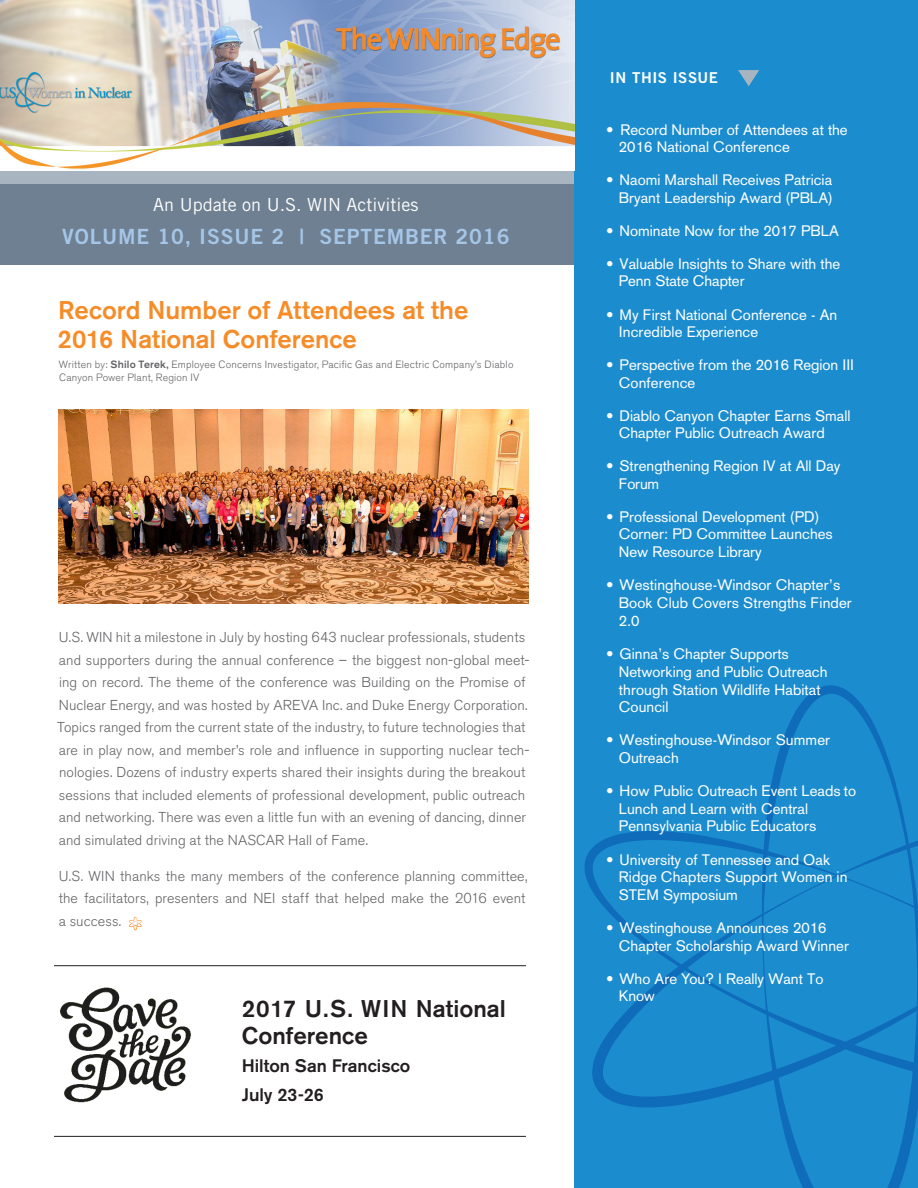
<style>
.page{position:relative;width:918px;height:1188px;background:#fff}
.page>*{position:absolute;margin:0;border:0;box-sizing:border-box;transform-origin:0 0}
.t1{font:500 25.5px/28.5px "Akzidenz Grotesk BE";color:#f68c28}
.t2{font:500 24px/27px "Akzidenz Grotesk BE";color:#231f20}
.t3{font:21px "Trade Gothic Bold Two";letter-spacing:.04em;color:#a6c6e7}
.t4{font:18px "Trade Gothic";color:#fff}
.t5{font:500 18px "Akzidenz Grotesk BE";color:#231f20}
.t6{font:15px/17.4px "Akzidenz Grotesk";color:#fff}
.SECTION_HEADER{font:15px "Trade Gothic Bold Two";letter-spacing:.025em;color:#fff}
.body{font:300 14.25px/22.5px "Akzidenz Grotesk BE";letter-spacing:.005em;color:#636366}
.submited_by{font:300 10.5px/13.5px "Akzidenz Grotesk BE";letter-spacing:.02em;color:#636366}
.s1{font-weight:500}
.s2{font-family:"Arial";font-size:13.5px}
</style>
<div class="page">
<div style="left:0;top:0;width:579px;height:265px;background:#a8b5c1"></div>
<div style="left:0;top:184px;width:576px;height:81px;background:#6e8092"></div>
<div style="left:574px;top:0;width:344px;height:1188px;background:#1b8cce"></div>
<svg style="left:767px;top:685px;width:151px;height:503px"></svg>
<svg style="left:599px;top:814px;width:319px;height:295px"></svg>
<svg style="left:584px;top:831px;width:334px;height:260px"></svg>
<svg style="left:738px;top:70px;width:21px;height:16px"></svg>
<img style="left:58px;top:410px;width:470px;height:193px">
<svg style="left:129px;top:917px;width:13px;height:13px"></svg>
<img style="left:60px;top:987px;width:131px;height:116px">
<hr style="left:54px;top:965px;width:472px;height:1px;background:#231f20">
<hr style="left:54px;top:1136px;width:472px;height:1px;background:#231f20">
<img style="left:0;top:0;width:574px;height:170px">
<p class="t4" style="left:153px;top:194px;width:267px">An Update on U.S. WIN Activities</p>
<p class="t3" style="left:62px;top:224px;width:449px">VOLUME 10, ISSUE 2 | SEPTEMBER 2016</p>
<p class="t1" style="left:58px;top:296px;width:412px">Record Number of Attendees at the<br>2016 National Conference</p>
<p class="submited_by" style="left:59px;top:357px;width:456px">Written by: <span class="s1">Shilo Terek,</span> Employee Concerns Investigator, Pacific Gas and Electric Company’s Diablo<br>Canyon Power Plant, Region IV</p>
<p class="body" style="left:57px;top:627px;width:474px">U.S. WIN hit a milestone in July by hosting 643 nuclear professionals, students and supporters during the annual conference – the biggest non-global meet&shy;ing on record. The theme of the conference was Building on the Promise of Nuclear Energy, and was hosted by AREVA Inc. and Duke Energy Corporation.<br>Topics ranged from the current state of the industry, to future technologies that are in play now, and member’s role and influence in supporting nuclear tech&shy;nologies. Dozens of industry experts shared their insights during the breakout sessions that included elements of professional development, public outreach and networking. There was even a little fun with an evening of dancing, dinner and simulated driving at the NASCAR Hall of Fame.</p>
<p class="body" style="left:59px;top:865px;width:470px">U.S. WIN thanks the many members of the conference planning committee, the facilitators, presenters and NEI staff that helped make the 2016 event a success.</p>
<p class="t2" style="left:242px;top:995px;width:265px">2017 U.S. WIN National<br>Conference</p>
<p class="t5" style="left:242px;top:1055px;width:170px">Hilton San Francisco</p>
<p class="t5" style="left:242px;top:1084px;width:84px">July 23-26</p>
<p class="SECTION_HEADER" style="left:610px;top:68px;width:110px">IN THIS ISSUE</p>
<p class="t6" style="left:619px;top:121px;width:230px;text-indent:-13px">• Record Number of Attendees at the<br>2016 National Conference</p>
<p class="t6" style="left:606px;top:171px;width:228px;text-align:right">• Naomi Marshall Receives Patricia<br>Bryant Leadership Award (PBLA)</p>
<p class="t6" style="left:606px;top:222px;width:234px">• Nominate Now for the 2017 PBLA</p>
<p class="t6" style="left:619px;top:255px;width:223px;text-indent:-13px">• Valuable Insights to Share with the<br>Penn State Chapter</p>
<p class="t6" style="left:619px;top:306px;width:220px;text-indent:-13px">• My First National Conference - An<br>Incredible Experience</p>
<p class="t6" style="left:619px;top:356px;width:237px;text-indent:-13px">• Perspective from the 2016 Region III<br>Conference</p>
<p class="t6" style="left:619px;top:407px;width:233px;text-indent:-13px">• Diablo Canyon Chapter Earns Small<br>Chapter Public Outreach Award</p>
<p class="t6" style="left:619px;top:457px;width:223px;text-indent:-13px">• Strengthening Region IV at All Day<br>Forum</p>
<p class="t6" style="left:619px;top:508px;width:215px;text-indent:-13px">• Professional Development (PD)<br>Corner: PD Committee Launches<br>New Resource Library</p>
<p class="t6" style="left:619px;top:576px;width:235px;text-indent:-13px">• Westinghouse-Win<span class="s2">d</span>sor Chapter’s<br>Book Club Covers Strengths Finder<br>2.0</p>
<p class="t6" style="left:619px;top:645px;width:210px;line-height:17.9px;text-indent:-13px">• Ginna’s Chapter Supports<br>Networking and Public Outreach through Station Wildlife Habitat<br>Council</p>
<p class="t6" style="left:619px;top:732px;width:213px;text-indent:-13px">• Westinghouse-Win<span class="s2">d</span>sor Summer<br>Outreach</p>
<p class="t6" style="left:619px;top:782px;width:239px;text-indent:-13px">• How Public Outreach Event Leads to<br>Lunch and Learn with Central<br>Pennsylvania Public Educators</p>
<p class="t6" style="left:619px;top:850px;width:230px;text-indent:-13px">• University of Tennessee and Oak<br>Ridge Chapters Support Women in<br>STEM Symposium</p>
<p class="t6" style="left:619px;top:919px;width:232px;text-indent:-13px">• Westinghouse Announces 2016<br>Chapter Scholarship Award Winner</p>
<p class="t6" style="left:619px;top:970px;width:206px;text-indent:-13px">• Who Are You? I Really Want To<br>Know</p>
</div>
